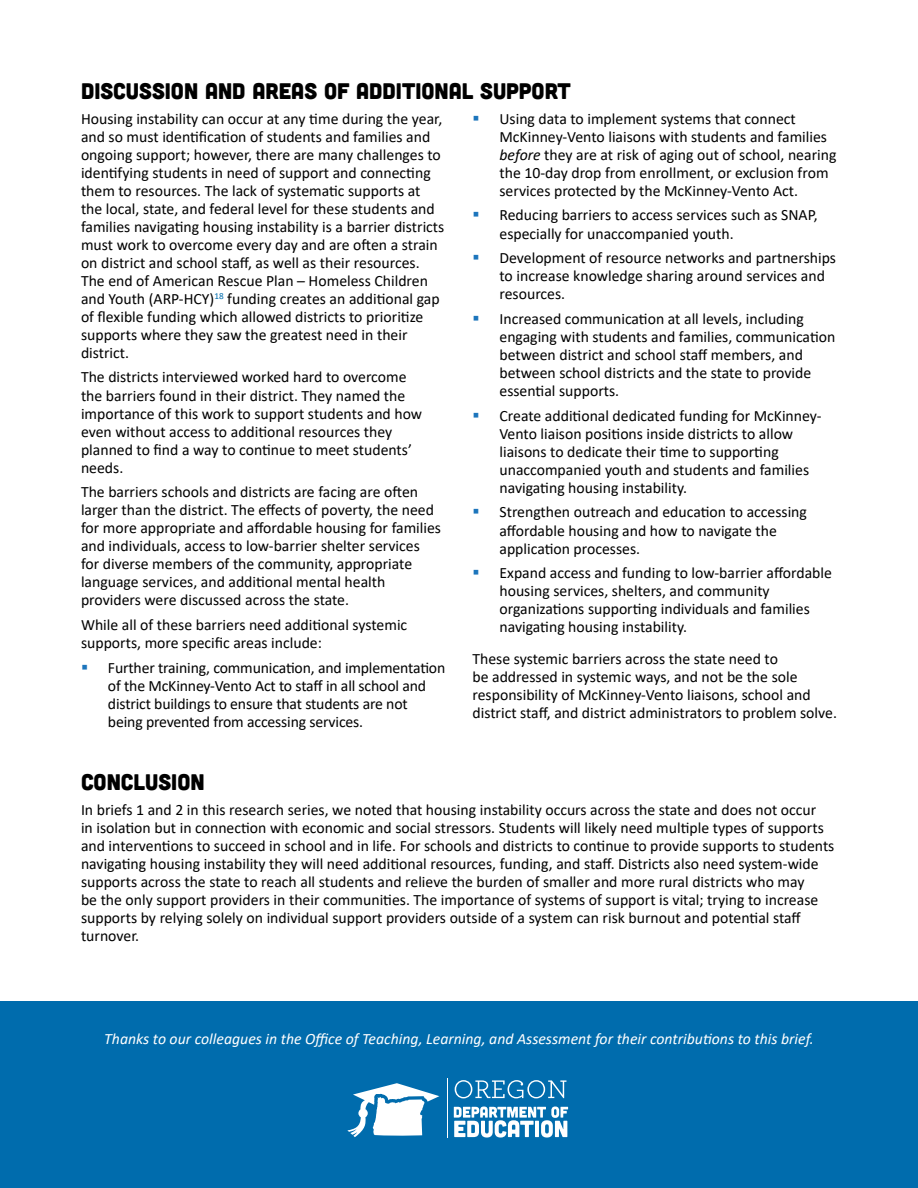
<style>
.page{position:relative;width:918px;height:1188px;background:#fff}
.page>*{position:absolute;margin:0;border:0;box-sizing:border-box;transform-origin:0 0}
.Heading_2{font:22.5px "Cubano";color:#000}
.Body{font:15.75px/18px "Calibri";color:#000}
.Body-2{font:italic 15.75px "Calibri";color:#fff}
.s1{font-style:italic}
</style>
<div class="page">
<div style="left:0;top:1001px;width:918px;height:187px;background:#006cad"></div>
<svg style="left:455px;top:1080px;width:111px;height:18px"></svg>
<svg style="left:454px;top:1107px;width:114px;height:31px"></svg>
<hr style="left:447px;top:1079px;width:1px;height:59px;background:#fff">
<svg style="left:347px;top:1083px;width:92px;height:54px"></svg>
<p class="Heading_2" style="left:81px;top:77px;width:491px">DISCUSSION AND AREAS OF ADDITIONAL SUPPORT</p>
<p class="Body" style="left:81px;top:109px;width:365px">Housing instability can occur at any time during the year, and so must identification of students and families and ongoing support; however, there are many challenges to identifying students in need of support and connecting them to resources. The lack of systematic supports at the local, state, and federal level for these students and families navigating housing instability is a barrier districts must work to overcome every day and are often a strain on district and school staff, as well as their resources.<br>The end of American Rescue Plan – Homeless Children and Youth (ARP-HCY)<sup>18</sup> funding creates an additional gap of flexible funding which allowed districts to prioritize supports where they saw the greatest need in their district.</p>
<p class="Body" style="left:81px;top:368px;width:343px">The districts interviewed worked hard to overcome the barriers found in their district. They named the importance of this work to support students and how even without access to additional resources they planned to find a way to continue to meet students’ needs.</p>
<p class="Body" style="left:81px;top:483px;width:362px">The barriers schools and districts are facing are often larger than the district. The effects of poverty, the need for more appropriate and affordable housing for families and individuals, access to low-barrier shelter services for diverse members of the community, appropriate language services, and additional mental health providers were discussed across the state.</p>
<p class="Body" style="left:81px;top:615px;width:328px">While all of these barriers need additional systemic supports, more specific areas include:</p>
<p class="Body" style="left:108px;top:658px;width:339px">Further training, communication, and implementation of the McKinney-Vento Act to staff in all school and district buildings to ensure that students are not being prevented from accessing services.</p>
<p class="Body" style="left:499px;top:109px;width:338px">Using data to implement systems that connect McKinney-Vento liaisons with students and families <span class="s1">before</span> they are at risk of aging out of school, nearing the 10-day drop from enrollment, or exclusion from services protected by the McKinney-Vento Act.</p>
<p class="Body" style="left:499px;top:206px;width:320px">Reducing barriers to access services such as SNAP, especially for unaccompanied youth.</p>
<p class="Body" style="left:499px;top:249px;width:338px">Development of resource networks and partnerships to increase knowledge sharing around services and resources.</p>
<p class="Body" style="left:499px;top:309px;width:337px">Increased communication at all levels, including engaging with students and families, communication between district and school staff members, and between school districts and the state to provide essential supports.</p>
<p class="Body" style="left:499px;top:406px;width:324px">Create additional dedicated funding for McKinney-Vento liaison positions inside districts to allow liaisons to dedicate their time to supporting unaccompanied youth and students and families navigating housing instability.</p>
<p class="Body" style="left:499px;top:503px;width:309px">Strengthen outreach and education to accessing affordable housing and how to navigate the application processes.</p>
<p class="Body" style="left:499px;top:564px;width:334px">Expand access and funding to low-barrier affordable housing services, shelters, and community organizations supporting individuals and families navigating housing instability.</p>
<p class="Body" style="left:472px;top:649px;width:366px">These systemic barriers across the state need to<br>be addressed in systemic ways, and not be the sole responsibility of McKinney-Vento liaisons, school and district staff, and district administrators to problem solve.</p>
<p class="Heading_2" style="left:81px;top:768px;width:125px">CONCLUSION</p>
<p class="Body" style="left:81px;top:801px;width:755px">In briefs 1 and 2 in this research series, we noted that housing instability occurs across the state and does not occur<br>in isolation but in connection with economic and social stressors. Students will likely need multiple types of supports and interventions to succeed in school and in life. For schools and districts to continue to provide supports to students navigating housing instability they will need additional resources, funding, and staff. Districts also need system-wide supports across the state to reach all students and relieve the burden of smaller and more rural districts who may<br>be the only support providers in their communities. The importance of systems of support is vital; trying to increase supports by relying solely on individual support providers outside of a system can risk burnout and potential staff turnover.</p>
<p class="Body-2" style="left:104px;top:1027px;width:711px">Thanks to our colleagues in the Office of Teaching, Learning, and Assessment for their contributions to this brief.</p>
</div>
